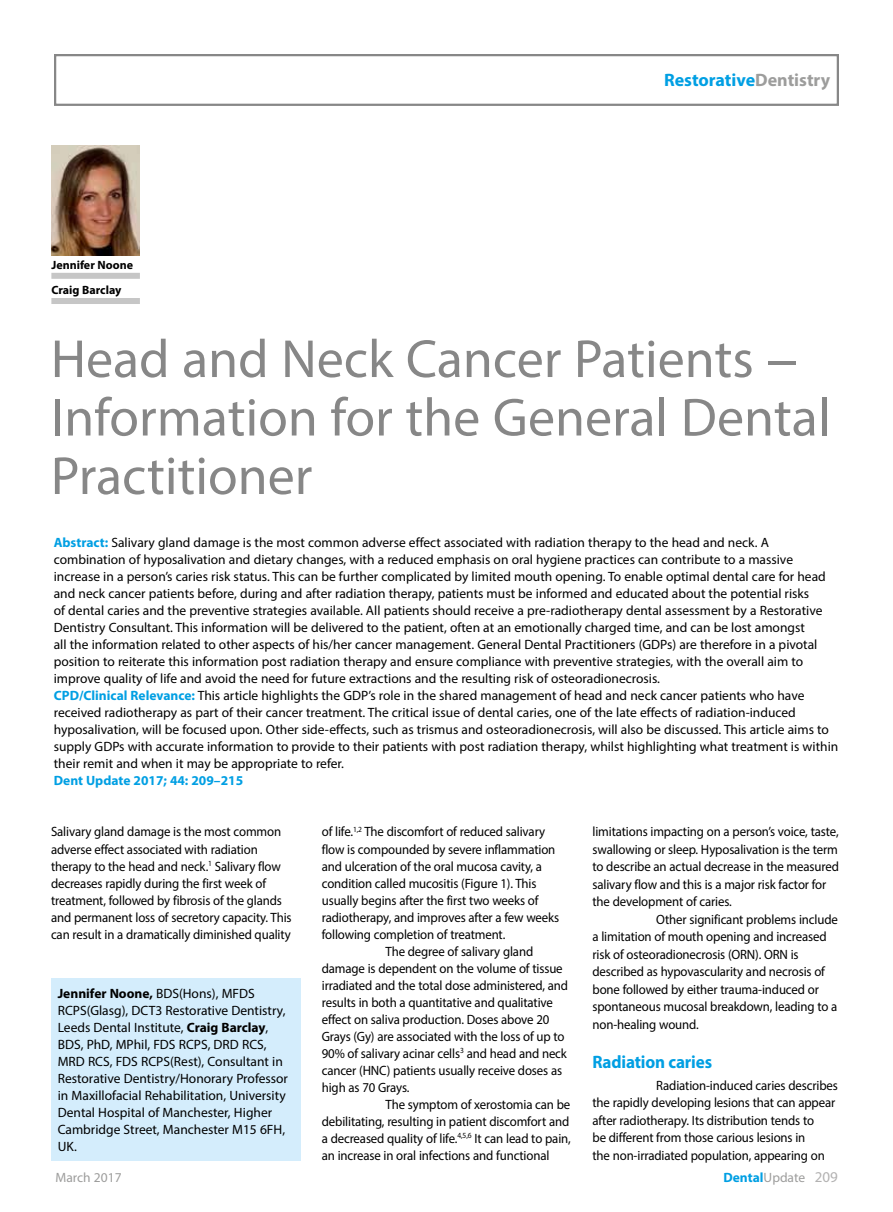
<style>
.page{position:relative;width:893px;height:1212px;background:#fff}
.page>*{position:absolute;margin:0;border:0;box-sizing:border-box;transform-origin:0 0}
.t1{font:54px/58.5px "Myriad Pro";color:#878787}
.t2{font:700 18px "Myriad Pro";letter-spacing:-.005em;color:#009fe3}
.t3{font:700 18px "Myriad Pro";letter-spacing:-.005em;color:#009fe3;scale:.95 1}
.t4{font:13.5px/17px "Myriad Pro";letter-spacing:-.005em;color:#000}
.t5{font:13.5px/17px "Myriad Pro";letter-spacing:-.005em;color:#000;scale:.95 1}
.t6{font:700 13.5px "Myriad Pro";color:#009fe3}
.t7{font:13.5px "Myriad Pro";color:#9d9d9c}
.t8{font:700 12px "Myriad Pro";color:#000}
.s1{color:#9d9d9c}
.s2{font-weight:700;color:#009fe3}
.s3{font-weight:700}
.s4{font-weight:400;color:#9d9d9c}
.s5{font-weight:400;font-size:15px;color:#b3b2b2}
</style>
<div class="page">
<div style="left:54px;top:54px;width:785px;height:52px;border:2px solid #878787"></div>
<div style="left:51px;top:978px;width:249px;height:183px;background:#d4edfc"></div>
<div style="left:51px;top:273px;width:89px;height:6px;background:#c6c6c6"></div>
<img style="left:51px;top:145px;width:89px;height:110px">
<div style="left:51px;top:298px;width:89px;height:6px;background:#c6c6c6"></div>
<p class="t8" style="left:51px;top:257px;width:83px">Jennifer Noone</p>
<p class="t8" style="left:51px;top:282px;width:72px">Craig Barclay</p>
<h2 class="t2" style="left:664px;top:68px;width:168px">Restorative<span class="s1">Dentistry</span></h2>
<h1 class="t1" style="left:51px;top:329px;width:781px">Head and Neck Cancer Patients −<br>Information for the General Dental<br>Practitioner</h1>
<p class="t4" style="left:54px;top:534px;width:786px"><span class="s2">Abstract:</span> Salivary gland damage is the most common adverse effect associated with radiation therapy to the head and neck. A combination of hyposalivation and dietary changes, with a reduced emphasis on oral hygiene practices can contribute to a massive increase in a person’s caries risk status. This can be further complicated by limited mouth opening. To enable optimal dental care for head and neck cancer patients before, during and after radiation therapy, patients must be informed and educated about the potential risks<br>of dental caries and the preventive strategies available. All patients should receive a pre-radiotherapy dental assessment by a Restorative Dentistry Consultant. This information will be delivered to the patient, often at an emotionally charged time, and can be lost amongst<br>all the information related to other aspects of his/her cancer management. General Dental Practitioners (GDPs) are therefore in a pivotal position to reiterate this information post radiation therapy and ensure compliance with preventive strategies, with the overall aim to improve quality of life and avoid the need for future extractions and the resulting risk of osteoradionecrosis.<br><span class="s2">CPD/Clinical Relevance:</span> This article highlights the GDP’s role in the shared management of head and neck cancer patients who have received radiotherapy as part of their cancer treatment. The critical issue of dental caries, one of the late effects of radiation-induced hyposalivation, will be focused upon. Other side-effects, such as trismus and osteoradionecrosis, will also be discussed. This article aims to supply GDPs with accurate information to provide to their patients with post radiation therapy, whilst highlighting what treatment is within their remit and when it may be appropriate to refer.</p>
<p class="t6" style="left:54px;top:772px;width:191px">Dent Update 2017; 44: 209–215</p>
<p class="t5" style="left:592px;top:823px;width:261px">limitations impacting on a person’s voice, taste,</p>
<p class="t5" style="left:592px;top:841px;width:260px">swallowing or sleep. Hyposalivation is the term</p>
<p class="t5" style="left:592px;top:858px;width:261px">to describe an actual decrease in the measured</p>
<p class="t5" style="left:592px;top:876px;width:248px">salivary flow and this is a major risk factor for</p>
<p class="t5" style="left:592px;top:893px;width:148px">the development of caries.</p>
<p class="t5" style="left:656px;top:911px;width:193px">Other significant problems include</p>
<p class="t5" style="left:592px;top:928px;width:248px">a limitation of mouth opening and increased</p>
<p class="t5" style="left:592px;top:946px;width:219px">risk of osteoradionecrosis (ORN). ORN is</p>
<p class="t5" style="left:592px;top:963px;width:246px">described as hypovascularity and necrosis of</p>
<p class="t5" style="left:592px;top:980px;width:240px">bone followed by either trauma-induced or</p>
<p class="t5" style="left:592px;top:998px;width:259px">spontaneous mucosal breakdown, leading to a</p>
<p class="t5" style="left:592px;top:1015px;width:113px">non-healing wound.</p>
<h2 class="t3" style="left:592px;top:1050px;width:127px">Radiation caries</h2>
<p class="t5" style="left:592px;top:1076px;width:260px;line-height:17.5px;text-indent:64px">Radiation-induced caries describes the rapidly developing lesions that can appear after radiotherapy. Its distribution tends to<br>be different from those carious lesions in<br>the non-irradiated population, appearing on</p>
<p class="t5" style="left:322px;top:823px;width:237px">of life.<sup>1,2</sup> The discomfort of reduced salivary</p>
<p class="t5" style="left:322px;top:840px;width:247px">flow is compounded by severe inflammation</p>
<p class="t5" style="left:322px;top:857px;width:233px">and ulceration of the oral mucosa cavity, a</p>
<p class="t5" style="left:322px;top:874px;width:227px">condition called mucositis (Figure 1). This</p>
<p class="t5" style="left:322px;top:891px;width:230px">usually begins after the first two weeks of</p>
<p class="t5" style="left:322px;top:908px;width:251px">radiotherapy, and improves after a few weeks</p>
<p class="t5" style="left:322px;top:925px;width:195px">following completion of treatment.</p>
<p class="t5" style="left:386px;top:942px;width:157px">The degree of salivary gland</p>
<p class="t5" style="left:322px;top:959px;width:255px">damage is dependent on the volume of tissue</p>
<p class="t5" style="left:322px;top:976px;width:261px">irradiated and the total dose administered, and</p>
<p class="t5" style="left:322px;top:993px;width:245px">results in both a quantitative and qualitative</p>
<p class="t5" style="left:322px;top:1010px;width:241px">effect on saliva production. Doses above 20</p>
<p class="t5" style="left:322px;top:1027px;width:257px">Grays (Gy) are associated with the loss of up to</p>
<p class="t5" style="left:322px;top:1044px;width:260px">90% of salivary acinar cells<sup>3</sup> and head and neck</p>
<p class="t5" style="left:322px;top:1061px;width:255px">cancer (HNC) patients usually receive doses as</p>
<p class="t5" style="left:322px;top:1078px;width:94px">high as 70 Grays.</p>
<p class="t5" style="left:386px;top:1095px;width:196px">The symptom of xerostomia can be</p>
<p class="t5" style="left:322px;top:1112px;width:262px">debilitating, resulting in patient discomfort and</p>
<p class="t5" style="left:322px;top:1129px;width:264px">a decreased quality of life.<sup>4,5,6</sup> It can lead to pain,</p>
<p class="t5" style="left:322px;top:1146px;width:241px">an increase in oral infections and functional</p>
<p class="t5" style="left:51px;top:823px;width:255px">Salivary gland damage is the most common adverse effect associated with radiation therapy to the head and neck.<sup>1</sup> Salivary flow decreases rapidly during the first week of treatment, followed by fibrosis of the glands and permanent loss of secretory capacity. This can result in a dramatically diminished quality</p>
<p class="t4" style="left:58px;top:985px;width:232px"><span class="s3">Jennifer Noone,</span> BDS(Hons), MFDS RCPS(Glasg), DCT3 Restorative Dentistry, Leeds Dental Institute, <span class="s3">Craig Barclay</span>, BDS, PhD, MPhil, FDS RCPS, DRD RCS, MRD RCS, FDS RCPS(Rest), Consultant in Restorative Dentistry/Honorary Professor in Maxillofacial Rehabilitation, University Dental Hospital of Manchester, Higher Cambridge Street, Manchester M15 6FH, UK.</p>
<p class="t7" style="left:56px;top:1168px;width:68px">March 2017</p>
<p class="t6" style="left:723px;top:1168px;width:116px">Dental<span class="s4">Update</span> <span class="s5">209</span></p>
</div>
